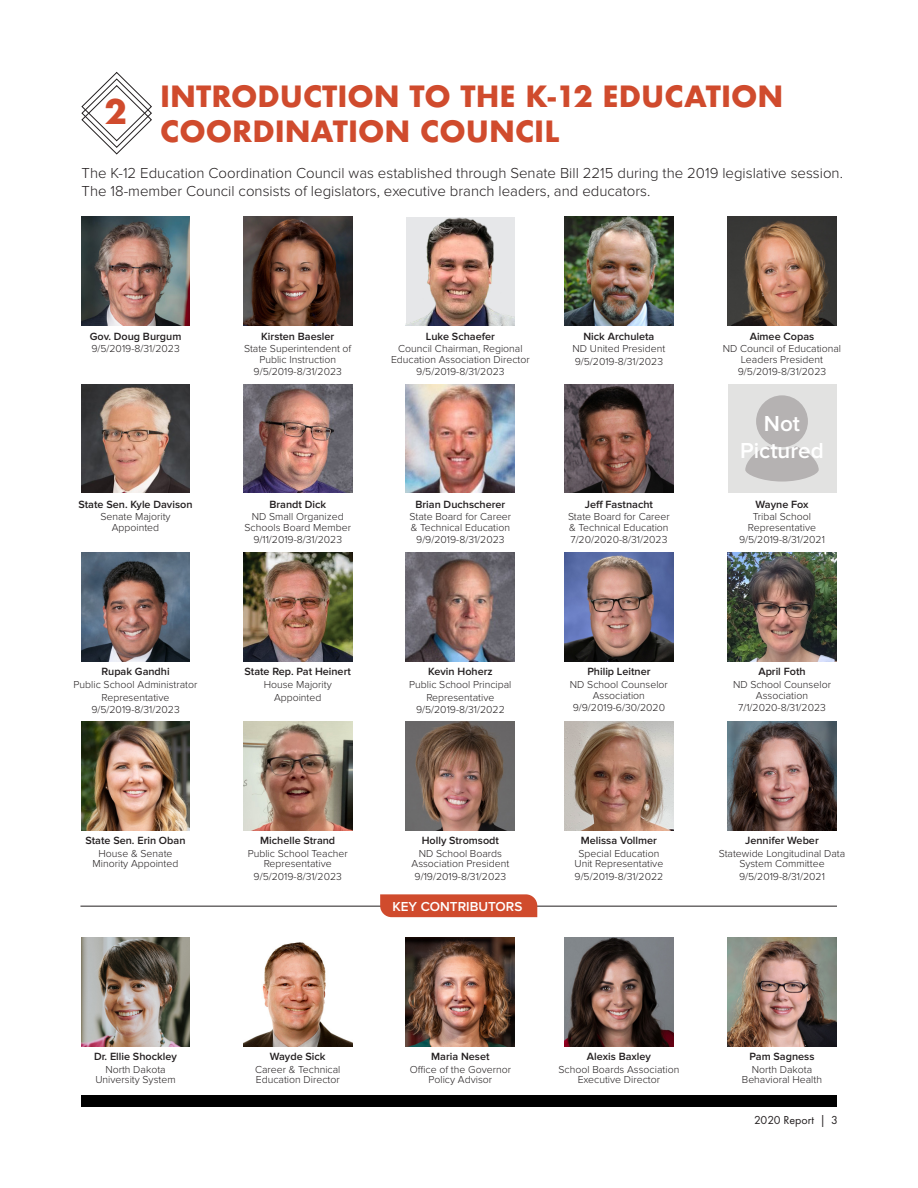
<style>
.page{position:relative;width:918px;height:1188px;background:#fff}
.page>*{position:absolute;margin:0;border:0;box-sizing:border-box;transform-origin:0 0}
.t1{font:700 33px "Futura";color:#d04b2d}
.t2{font:700 28.5px/34.5px "Futura";color:#d04b2d}
.t3{font:600 22.5px/27px "Proxima Nova";color:#fff;text-align:center}
.t4{font:300 15px/18px "Proxima Nova";color:#231f20}
.t5{font:600 13.5px "Proxima Nova";color:#fff}
.t6{font:12px "Futura PT";color:#231f20}
.t7{font:600 10.8px "Proxima Nova";color:#231f20}
.t8{font:300 10.5px/10.5px "Proxima Nova";color:#231f20;text-align:center}
</style>
<div class="page">
<div style="left:81px;top:1095px;width:756px;height:12px;background:#000"></div>
<img style="left:81px;top:217px;width:109px;height:109px">
<img style="left:81px;top:384px;width:109px;height:109px">
<img style="left:81px;top:553px;width:109px;height:109px">
<img style="left:81px;top:721px;width:109px;height:109px">
<img style="left:81px;top:937px;width:109px;height:109px">
<img style="left:243px;top:217px;width:109px;height:109px">
<img style="left:243px;top:384px;width:109px;height:109px">
<img style="left:243px;top:553px;width:109px;height:109px">
<img style="left:243px;top:721px;width:109px;height:109px">
<img style="left:243px;top:942px;width:109px;height:104px">
<img style="left:406px;top:217px;width:109px;height:109px">
<img style="left:406px;top:384px;width:109px;height:109px">
<img style="left:406px;top:553px;width:109px;height:109px">
<img style="left:406px;top:721px;width:109px;height:109px">
<img style="left:406px;top:937px;width:109px;height:109px">
<img style="left:565px;top:217px;width:108px;height:109px">
<img style="left:565px;top:384px;width:108px;height:109px">
<img style="left:565px;top:553px;width:108px;height:109px">
<img style="left:565px;top:721px;width:108px;height:109px">
<img style="left:565px;top:937px;width:108px;height:109px">
<img style="left:728px;top:217px;width:108px;height:109px">
<div style="left:728px;top:384px;width:108px;height:109px;background:#e2e2e1"></div>
<img style="left:728px;top:553px;width:108px;height:109px">
<img style="left:728px;top:721px;width:108px;height:109px">
<img style="left:728px;top:937px;width:108px;height:109px">
<hr style="left:80px;top:906px;width:757px;height:1px;background:#231f20">
<div style="left:380px;top:894px;width:157px;height:23px;background:#d04b2d"></div>
<svg style="left:81px;top:72px;width:71px;height:83px"></svg>
<div style="left:756px;top:395px;width:52px;height:52px;background:#b5b2b2;border-radius:50%"></div>
<svg style="left:745px;top:446px;width:74px;height:36px"></svg>
<p class="t1" style="left:104px;top:87px;width:24px">2</p>
<p class="t2" style="left:160px;top:79px;width:625px">INTRODUCTION TO THE K-12 EDUCATION<br>COORDINATION COUNCIL</p>
<p class="t4" style="left:82px;top:164px;width:763px">The K-12 Education Coordination Council was established through Senate Bill 2215 during the 2019 legislative session.<br>The 18-member Council consists of legislators, executive branch leaders, and educators.</p>
<p class="t7" style="left:90px;top:330px;width:93px">Gov. Doug Burgum</p>
<p class="t8" style="left:91px;top:344px;width:90px">9/5/2019-8/31/2023</p>
<p class="t7" style="left:79px;top:498px;width:115px">State Sen. Kyle Davison</p>
<p class="t8" style="left:100px;top:512px;width:72px">Senate Majority</p>
<p class="t8" style="left:112px;top:522px;width:49px">Appointed</p>
<p class="t7" style="left:261px;top:330px;width:75px">Kirsten Baesler</p>
<p class="t8" style="left:244px;top:344px;width:109px">State Superintendent of<br>Public Instruction</p>
<p class="t8" style="left:254px;top:367px;width:90px">9/5/2019-8/31/2023</p>
<p class="t7" style="left:426px;top:330px;width:71px">Luke Schaefer</p>
<p class="t8" style="left:391px;top:344px;width:140px">Council Chairman, Regional<br>Education Association Director</p>
<p class="t8" style="left:416px;top:367px;width:90px">9/5/2019-8/31/2023</p>
<p class="t7" style="left:583px;top:330px;width:72px">Nick Archuleta</p>
<p class="t8" style="left:573px;top:344px;width:94px">ND United President</p>
<p class="t8" style="left:575px;top:356px;width:90px">9/5/2019-8/31/2023</p>
<p class="t7" style="left:269px;top:498px;width:58px">Brandt Dick</p>
<p class="t8" style="left:245px;top:512px;width:108px">ND Small Organized<br>Schools Board Member</p>
<p class="t8" style="left:253px;top:535px;width:90px">9/11/2019-8/31/2023</p>
<p class="t7" style="left:416px;top:498px;width:91px">Brian Duchscherer</p>
<p class="t8" style="left:410px;top:512px;width:103px;text-align:left">State Board for Career &amp; Technical Education</p>
<p class="t8" style="left:416px;top:535px;width:90px">9/9/2019-8/31/2023</p>
<p class="t7" style="left:585px;top:498px;width:70px">Jeff Fastnacht</p>
<p class="t8" style="left:568px;top:512px;width:103px;text-align:left">State Board for Career &amp; Technical Education</p>
<p class="t8" style="left:570px;top:535px;width:99px">7/20/2020-8/31/2023</p>
<p class="t7" style="left:750px;top:330px;width:66px">Aimee Copas</p>
<p class="t8" style="left:723px;top:344px;width:120px">ND Council of Educational<br>Leaders President</p>
<p class="t8" style="left:738px;top:367px;width:90px">9/5/2019-8/31/2023</p>
<p class="t3" style="left:740px;top:411px;width:85px">Not<br>Pictured</p>
<p class="t7" style="left:756px;top:498px;width:54px">Wayne Fox</p>
<p class="t8" style="left:748px;top:512px;width:70px">Tribal School<br>Representative</p>
<p class="t8" style="left:739px;top:535px;width:87px">9/5/2019-8/31/2021</p>
<p class="t7" style="left:101px;top:666px;width:70px">Rupak Gandhi</p>
<p class="t8" style="left:74px;top:678px;width:125px;line-height:12.6px">Public School Administrator<br>Representative</p>
<p class="t8" style="left:91px;top:705px;width:90px">9/5/2019-8/31/2023</p>
<p class="t7" style="left:245px;top:666px;width:108px">State Rep. Pat Heinert</p>
<p class="t8" style="left:264px;top:679px;width:70px">House Majority</p>
<p class="t8" style="left:274px;top:692px;width:49px">Appointed</p>
<p class="t7" style="left:428px;top:666px;width:66px">Kevin Hoherz</p>
<p class="t8" style="left:409px;top:678px;width:104px;line-height:12.6px">Public School Principal<br>Representative</p>
<p class="t8" style="left:416px;top:705px;width:90px">9/5/2019-8/31/2022</p>
<p class="t7" style="left:587px;top:666px;width:65px">Philip Leitner</p>
<p class="t8" style="left:570px;top:679px;width:99px">ND School Counselor<br>Association</p>
<p class="t8" style="left:573px;top:703px;width:94px">9/9/2019-6/30/2020</p>
<p class="t7" style="left:86px;top:834px;width:101px">State Sen. Erin Oban</p>
<p class="t8" style="left:93px;top:848px;width:87px">House &amp; Senate<br>Minority Appointed</p>
<p class="t7" style="left:260px;top:834px;width:77px">Michelle Strand</p>
<p class="t8" style="left:248px;top:848px;width:102px">Public School Teacher<br>Representative</p>
<p class="t8" style="left:254px;top:871px;width:90px">9/5/2019-8/31/2023</p>
<p class="t7" style="left:422px;top:834px;width:79px">Holly Stromsodt</p>
<p class="t8" style="left:412px;top:848px;width:99px">ND School Boards<br>Association President</p>
<p class="t8" style="left:415px;top:871px;width:93px">9/19/2019-8/31/2023</p>
<p class="t5" style="left:392px;top:899px;width:131px">KEY CONTRIBUTORS</p>
<p class="t7" style="left:581px;top:834px;width:78px">Melissa Vollmer</p>
<p class="t8" style="left:575px;top:848px;width:90px">Special Education<br>Unit Representative</p>
<p class="t8" style="left:575px;top:871px;width:90px">9/5/2019-8/31/2022</p>
<p class="t7" style="left:758px;top:666px;width:49px">April Foth</p>
<p class="t8" style="left:733px;top:679px;width:99px">ND School Counselor<br>Association</p>
<p class="t8" style="left:738px;top:703px;width:89px">7/1/2020-8/31/2023</p>
<p class="t7" style="left:745px;top:834px;width:75px">Jennifer Weber</p>
<p class="t8" style="left:719px;top:848px;width:128px">Statewide Longitudinal Data<br>System Committee</p>
<p class="t8" style="left:739px;top:871px;width:87px">9/5/2019-8/31/2021</p>
<p class="t7" style="left:94px;top:1050px;width:84px">Dr. Ellie Shockley</p>
<p class="t8" style="left:95px;top:1064px;width:82px">North Dakota<br>University System</p>
<p class="t7" style="left:270px;top:1050px;width:57px">Wayde Sick</p>
<p class="t8" style="left:255px;top:1064px;width:87px;text-align:left">Career &amp; Technical<br>Education Director</p>
<p class="t7" style="left:431px;top:1050px;width:60px">Maria Neset</p>
<p class="t8" style="left:410px;top:1064px;width:103px">Office of the Governor<br>Policy Advisor</p>
<p class="t7" style="left:587px;top:1050px;width:66px">Alexis Baxley</p>
<p class="t8" style="left:559px;top:1064px;width:122px">School Boards Association<br>Executive Director</p>
<p class="t7" style="left:750px;top:1050px;width:66px">Pam Sagness</p>
<p class="t8" style="left:742px;top:1064px;width:82px">North Dakota<br>Behavioral Health</p>
<p class="t6" style="left:754px;top:1113px;width:85px">2020 Report | 3</p>
</div>
